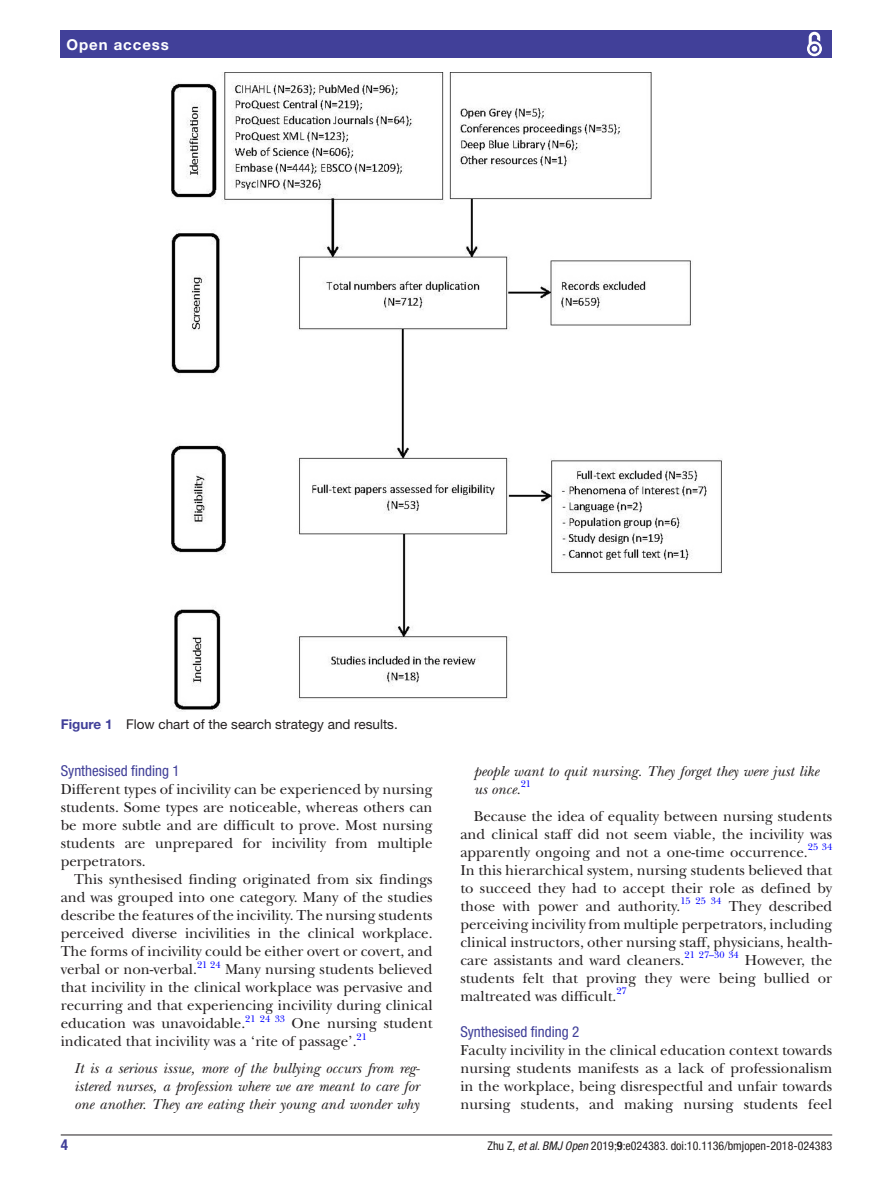
<style>
.page{position:relative;width:893px;height:1191px;background:#fff}
.page>*{position:absolute;margin:0;border:0;box-sizing:border-box;transform-origin:0 0}
.t1{font:15px/18px "New Baskerville";color:#231f20;text-align:justify}
.t2{font:italic 15px/18px "New Baskerville";color:#231f20;text-align:justify}
.t3{font:condensed 15px "Helvetica Neue LT Std";color:#414099}
.t4{font:700 15px "Helvetica Neue LT Std";letter-spacing:.065em;color:#fff}
.t5{font:700 condensed 15px "Helvetica Neue LT Std";color:#414099}
.t6{font:13.5px "Helvetica Neue LT Std";color:#231f20}
.t7{font:condensed 12px "Helvetica Neue LT Std";color:#231f20}
.t8{font:9.9px "New Baskerville";color:#00f}
.s1{font-weight:700;color:#414099}
.s2{font-style:italic}
.s3{font-weight:700}
</style>
<div class="page">
<hr style="left:61px;top:1134px;width:771px;height:1px;background:#231f20">
<div style="left:61px;top:31px;width:771px;height:27px;background:#414099"></div>
<svg style="left:807px;top:31px;width:15px;height:26px"></svg>
<img style="left:171px;top:73px;width:552px;height:638px">
<p class="t4" style="left:66px;top:35px;width:104px">Open access</p>
<p class="t6" style="left:61px;top:716px;width:339px"><span class="s1">Figure 1</span> Flow chart of the search strategy and results.</p>
<p class="t3" style="left:61px;top:762px;width:121px">Synthesised finding 1</p>
<p class="t1" style="left:61px;top:780px;width:373px">Different types of incivility can be experienced by nursing students. Some types are noticeable, whereas others can be more subtle and are difficult to prove. Most nursing students are unprepared for incivility from multiple perpetrators.</p>
<p class="t1" style="left:61px;top:870px;width:373px;text-indent:14px">This synthesised finding originated from six findings and was grouped into one category. Many of the studies describe the features of the incivility. The nursing students perceived diverse incivilities in the clinical workplace.<br>The forms of incivility could be either overt or covert, and verbal or non-verbal.<sup>21</sup> <sup>24</sup> Many nursing students believed that incivility in the clinical workplace was pervasive and recurring and that experiencing incivility during clinical education was unavoidable.</p>
<p class="t8" style="left:245px;top:1012px;width:41px">21 24 33</p>
<p class="t1" style="left:61px;top:1014px;width:373px;text-indent:231px">One nursing student indicated that incivility was a ‘rite of passage’.</p>
<p class="t8" style="left:357px;top:1030px;width:12px">21</p>
<p class="t2" style="left:74px;top:1059px;width:347px">It is a serious issue, more of the bullying occurs from reg&shy;istered nurses, a profession where we are meant to care for one another. They are eating their young and wonder why</p>
<p class="t2" style="left:474px;top:761px;width:346px">people want to quit nursing. They forget they were just like us once.</p>
<p class="t8" style="left:521px;top:778px;width:12px">21</p>
<p class="t1" style="left:460px;top:806px;width:373px;text-indent:14px">Because the idea of equality between nursing students and clinical staff did not seem viable, the incivility was apparently ongoing and not a one-time occurrence.</p>
<p class="t8" style="left:808px;top:841px;width:26px">25 34</p>
<p class="t1" style="left:460px;top:860px;width:373px">In this hierarchical system, nursing students believed that to succeed they had to accept their role as defined by those with power and authority.</p>
<p class="t8" style="left:680px;top:895px;width:42px">15 25 34</p>
<p class="t1" style="left:460px;top:896px;width:373px;text-indent:268px">They described perceiving incivility from multiple perpetrators, including clinical instructors, other nursing staff, physicians, health&shy;care assistants and ward cleaners.</p>
<p class="t8" style="left:685px;top:949px;width:56px">21 27–30 34</p>
<p class="t1" style="left:460px;top:950px;width:373px;text-indent:284px">However, the students felt that proving they were being bullied or maltreated was difficult.</p>
<p class="t8" style="left:616px;top:985px;width:12px">27</p>
<p class="t3" style="left:460px;top:1023px;width:121px">Synthesised finding 2</p>
<p class="t1" style="left:460px;top:1041px;width:373px">Faculty incivility in the clinical education context towards nursing students manifests as a lack of professionalism in the workplace, being disrespectful and unfair towards nursing students, and making nursing students feel</p>
<p class="t5" style="left:61px;top:1135px;width:9px">4</p>
<p class="t7" style="left:487px;top:1138px;width:346px">Zhu Z, <span class="s2">et al</span>. <span class="s2">BMJ Open</span> 2019;<span class="s3">9</span>:e024383. doi:10.1136/bmjopen-2018-024383</p>
</div>
